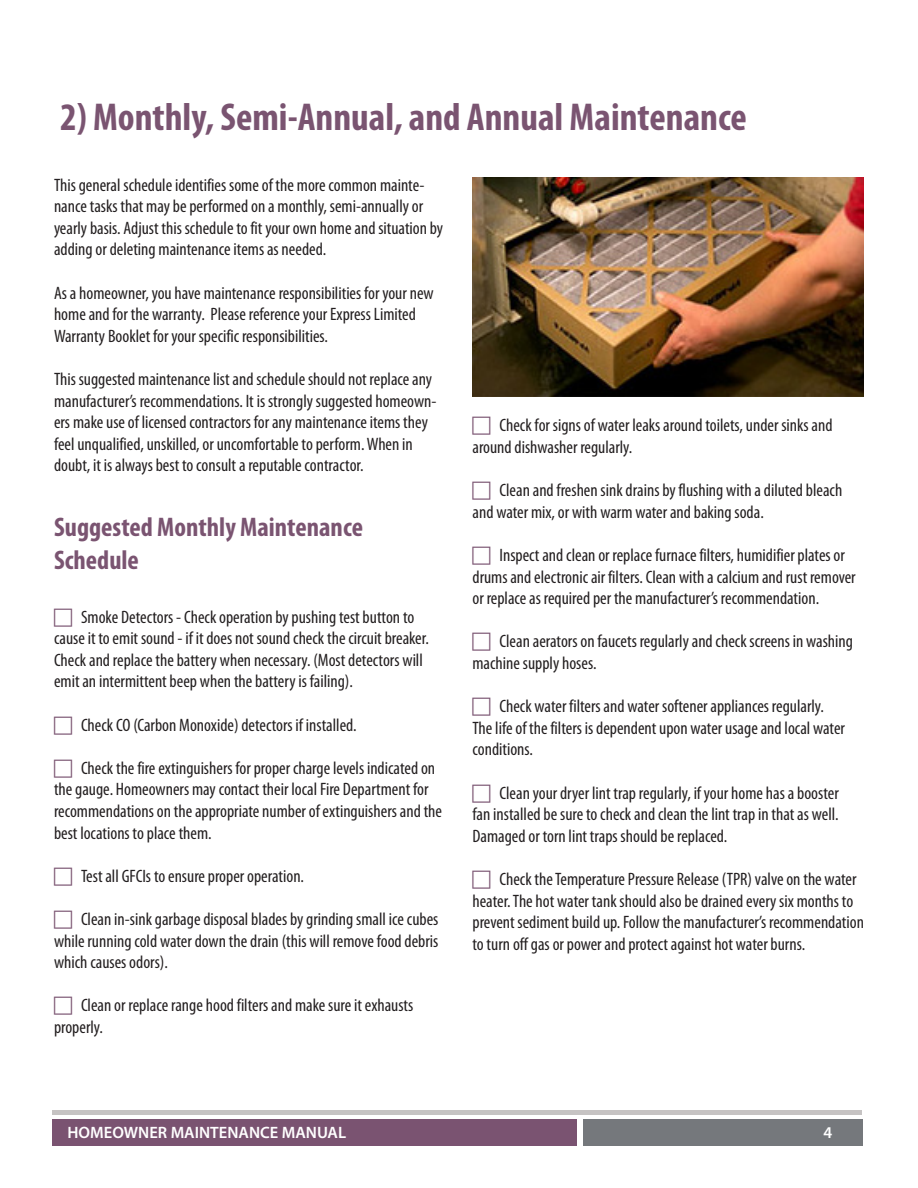
<style>
.page{position:relative;width:918px;height:1188px;background:#fff}
.page>*{position:absolute;margin:0;border:0;box-sizing:border-box;transform-origin:0 0}
.t1{font:700 condensed 39px "Myriad Pro";color:#7a5471}
.t2{font:700 condensed 27px "Myriad Pro";color:#7a5471}
.t3{font:condensed 18px/21.6px "Myriad Pro";color:#231f20}
.t4{font:600 16.5px "Myriad Pro";color:#fff}
</style>
<div class="page">
<div style="left:52px;top:1120px;width:525px;height:26px;background:#7a5371"></div>
<div style="left:583px;top:1120px;width:279px;height:26px;background:#75787c"></div>
<hr style="left:52px;top:1111px;width:810px;height:4px;background:#c6c3c3">
<img style="left:472px;top:177px;width:392px;height:219px">
<p class="t1" style="left:60px;top:93px;width:688px">2) Monthly, Semi-Annual, and Annual Maintenance</p>
<p class="t3" style="left:54px;top:174px;width:391px">This general schedule identifies some of the more common mainte&shy;nance tasks that may be performed on a monthly, semi-annually or yearly basis. Adjust this schedule to fit your own home and situation by adding or deleting maintenance items as needed.</p>
<p class="t3" style="left:54px;top:282px;width:381px">As a homeowner, you have maintenance responsibilities for your new home and for the warranty. Please reference your Express Limited<br>Warranty Booklet for your specific responsibilities.</p>
<p class="t3" style="left:54px;top:368px;width:384px">This suggested maintenance list and schedule should not replace any manufacturer’s recommendations. It is strongly suggested homeown&shy;ers make use of licensed contractors for any maintenance items they feel unqualified, unskilled, or uncomfortable to perform. When in doubt, it is always best to consult a reputable contractor.</p>
<p class="t2" style="left:54px;top:510px;width:311px">Suggested Monthly Maintenance</p>
<p class="t2" style="left:54px;top:543px;width:86px">Schedule</p>
<p class="t3" style="left:54px;top:606px;width:376px;text-indent:27px">Smoke Detectors - Check operation by pushing test button to cause it to emit sound - if it does not sound check the circuit breaker.<br>Check and replace the battery when necessary. (Most detectors will emit an intermittent beep when the battery is failing).</p>
<p class="t3" style="left:81px;top:714px;width:277px">Check CO (Carbon Monoxide) detectors if installed.</p>
<p class="t3" style="left:54px;top:757px;width:390px;text-indent:27px">Check the fire extinguishers for proper charge levels indicated on the gauge. Homeowners may contact their local Fire Department for recommendations on the appropriate number of extinguishers and the best locations to place them.</p>
<p class="t3" style="left:81px;top:865px;width:225px">Test all GFCIs to ensure proper operation.</p>
<p class="t3" style="left:54px;top:908px;width:386px;text-align:justify;text-indent:27px">Clean in-sink garbage disposal blades by grinding small ice cubes while running cold water down the drain (this will remove food debris which causes odors).</p>
<p class="t3" style="left:54px;top:994px;width:361px;text-indent:27px">Clean or replace range hood filters and make sure it exhausts properly.</p>
<p class="t3" style="left:472px;top:414px;width:362px;text-indent:27px">Check for signs of water leaks around toilets, under sinks and around dishwasher regularly.</p>
<p class="t3" style="left:472px;top:479px;width:371px;text-indent:27px">Clean and freshen sink drains by flushing with a diluted bleach and water mix, or with warm water and baking soda.</p>
<p class="t3" style="left:472px;top:544px;width:385px;text-indent:27px">Inspect and clean or replace furnace filters, humidifier plates or drums and electronic air filters. Clean with a calcium and rust remover or replace as required per the manufacturer’s recommendation.</p>
<p class="t3" style="left:472px;top:630px;width:382px;text-indent:27px">Clean aerators on faucets regularly and check screens in washing machine supply hoses.</p>
<p class="t3" style="left:472px;top:695px;width:374px;text-indent:27px">Check water filters and water softener appliances regularly.<br>The life of the filters is dependent upon water usage and local water conditions.</p>
<p class="t3" style="left:472px;top:782px;width:368px;text-align:justify;text-indent:27px">Clean your dryer lint trap regularly, if your home has a booster fan installed be sure to check and clean the lint trap in that as well.<br>Damaged or torn lint traps should be replaced.</p>
<p class="t3" style="left:472px;top:868px;width:393px;text-indent:27px">Check the Temperature Pressure Release (TPR) valve on the water heater. The hot water tank should also be drained every six months to prevent sediment build up. Follow the manufacturer’s recommendation to turn off gas or power and protect against hot water burns.</p>
<p class="t4" style="left:68px;top:1122px;width:280px">HOMEOWNER MAINTENANCE MANUAL</p>
<p class="t4" style="left:824px;top:1122px;width:10px">4</p>
</div>
